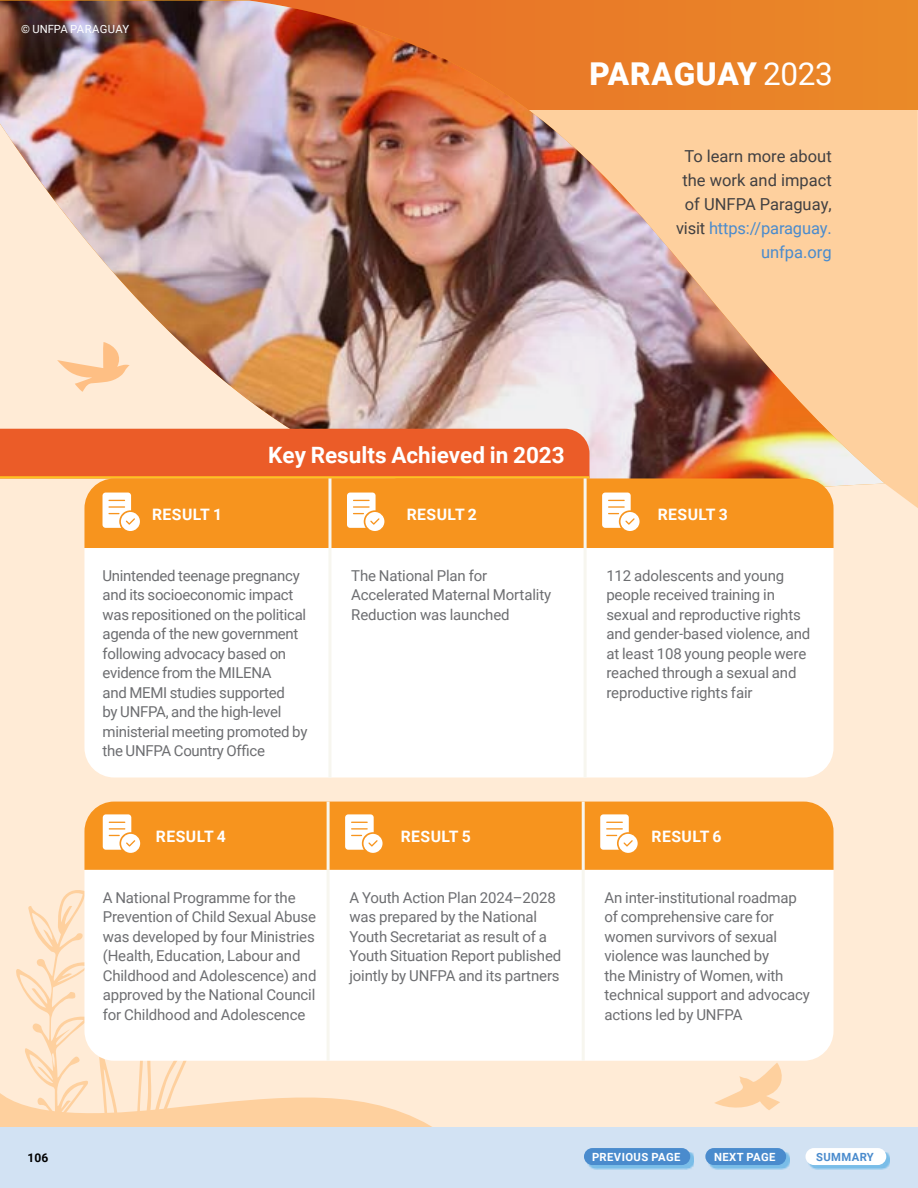
<style>
.page{position:relative;width:918px;height:1188px;background:#ffebd6}
.page>*{position:absolute;margin:0;border:0;box-sizing:border-box;transform-origin:0 0}
.t1{font:900 31.5px "Roboto";letter-spacing:.025em;color:#fff}
.t2{font:700 22.5px "Roboto";color:#fff}
.t3{font:16.5px/24px "Roboto";color:#414042;text-align:right}
.t4{font:700 15.75px "Roboto";letter-spacing:.03em;color:#fff}
.t5{font:15px/19.5px "Roboto";letter-spacing:-.01em;color:#6d6e71}
.t6{font:700 12px "Roboto";color:#000}
.t7{font:700 11.25px "Roboto";letter-spacing:.035em;color:#fff}
.t8{font:11.25px "Roboto";color:#fff}
.t9{font:700 11.25px "Roboto";letter-spacing:.035em;color:#4a8bcd}
.s1{font-weight:400}
.s2{color:#4a8bcd}
</style>
<div class="page">
<svg style="left:0;top:1093px;width:508px;height:35px;fill:#fed09e"></svg>
<svg style="left:16px;top:890px;width:186px;height:238px"></svg>
<div style="left:0;top:1128px;width:918px;height:60px;background:#d2e2f3"></div>
<div style="left:885px;top:110px;width:33px;height:398px;background:#fed09e"></div>
<div style="left:0;top:0;width:918px;height:110px;background:#ea8928"></div>
<svg style="left:714px;top:1063px;width:68px;height:47px"></svg>
<img style="left:0;top:0;width:885px;height:487px">
<svg style="left:587px;top:1152px;width:107px;height:18px"></svg>
<div style="left:584px;top:1148px;width:106px;height:17px;background:#4a8bcd;border-radius:8px"></div>
<svg style="left:708px;top:1152px;width:82px;height:18px"></svg>
<div style="left:705px;top:1148px;width:81px;height:17px;background:#4a8bcd;border-radius:8px"></div>
<svg style="left:808px;top:1152px;width:82px;height:18px"></svg>
<div style="left:806px;top:1148px;width:80px;height:17px;background:#fff;border-radius:8px"></div>
<div style="left:0;top:429px;width:589px;height:47px;background:#eb5c28"></div>
<hr style="left:0;top:476px;width:589px;height:2px;background:#ffc222">
<div style="left:84px;top:478px;width:750px;height:70px;background:#f7941e"></div>
<div style="left:84px;top:548px;width:750px;height:230px;background:#fff"></div>
<hr style="left:328px;top:478px;width:3px;height:70px;background:#f7f6ef">
<hr style="left:328px;top:548px;width:3px;height:230px;background:#f7f6ef">
<hr style="left:584px;top:548px;width:3px;height:230px;background:#f7f6ef">
<hr style="left:584px;top:478px;width:3px;height:70px;background:#f7f6ef">
<svg style="left:103px;top:493px;width:37px;height:38px"></svg>
<svg style="left:347px;top:493px;width:37px;height:38px"></svg>
<svg style="left:602px;top:493px;width:38px;height:38px"></svg>
<div style="left:84px;top:802px;width:750px;height:68px;background:#f7941e"></div>
<div style="left:84px;top:870px;width:750px;height:191px;background:#fff"></div>
<hr style="left:327px;top:870px;width:3px;height:191px;background:#f7f6ef">
<hr style="left:582px;top:870px;width:3px;height:191px;background:#f7f6ef">
<hr style="left:327px;top:802px;width:3px;height:68px;background:#f7f6ef">
<hr style="left:582px;top:802px;width:3px;height:68px;background:#f7f6ef">
<svg style="left:103px;top:814px;width:37px;height:39px"></svg>
<svg style="left:345px;top:814px;width:38px;height:39px"></svg>
<svg style="left:600px;top:814px;width:38px;height:39px"></svg>
<p class="t8" style="left:21px;top:21px;width:110px">© UNFPA PARAGUAY</p>
<h1 class="t1" style="left:589px;top:52px;width:245px">PARAGUAY <span class="s1">2023</span></h1>
<p class="t3" style="left:676px;top:143px;width:157px">To learn more about the work and impact of UNFPA Paraguay, visit <span class="s2">https://paraguay. unfpa.org</span></p>
<h2 class="t2" style="left:268px;top:439px;width:298px">Key Results Achieved in 2023</h2>
<p class="t4" style="left:152px;top:503px;width:72px">RESULT 1</p>
<p class="t4" style="left:407px;top:503px;width:72px">RESULT 2</p>
<p class="t4" style="left:658px;top:503px;width:72px">RESULT 3</p>
<p class="t5" style="left:103px;top:565px;width:206px">Unintended teenage pregnancy and its socioeconomic impact was repositioned on the political agenda of the new government following advocacy based on evidence from the MILENA<br>and MEMI studies supported<br>by UNFPA, and the high-level ministerial meeting promoted by the UNFPA Country Office</p>
<p class="t5" style="left:351px;top:565px;width:201px">The National Plan for<br>Accelerated Maternal Mortality<br>Reduction was launched</p>
<p class="t5" style="left:606px;top:565px;width:205px">112 adolescents and young people received training in sexual and reproductive rights and gender-based violence, and at least 108 young people were reached through a sexual and reproductive rights fair</p>
<p class="t4" style="left:156px;top:825px;width:72px">RESULT 4</p>
<p class="t4" style="left:401px;top:825px;width:72px">RESULT 5</p>
<p class="t4" style="left:652px;top:825px;width:72px">RESULT 6</p>
<p class="t5" style="left:103px;top:887px;width:215px">A National Programme for the<br>Prevention of Child Sexual Abuse was developed by four Ministries (Health, Education, Labour and<br>Childhood and Adolescence) and approved by the National Council for Childhood and Adolescence</p>
<p class="t5" style="left:349px;top:887px;width:213px">A Youth Action Plan 2024–2028 was prepared by the National<br>Youth Secretariat as result of a<br>Youth Situation Report published jointly by UNFPA and its partners</p>
<p class="t5" style="left:604px;top:887px;width:207px">An inter-institutional roadmap of comprehensive care for women survivors of sexual violence was launched by<br>the Ministry of Women, with technical support and advocacy actions led by UNFPA</p>
<p class="t6" style="left:28px;top:1149px;width:22px">106</p>
<p class="t7" style="left:592px;top:1149px;width:90px">PREVIOUS PAGE</p>
<p class="t7" style="left:714px;top:1149px;width:63px">NEXT PAGE</p>
<p class="t9" style="left:816px;top:1149px;width:59px">SUMMARY</p>
</div>
